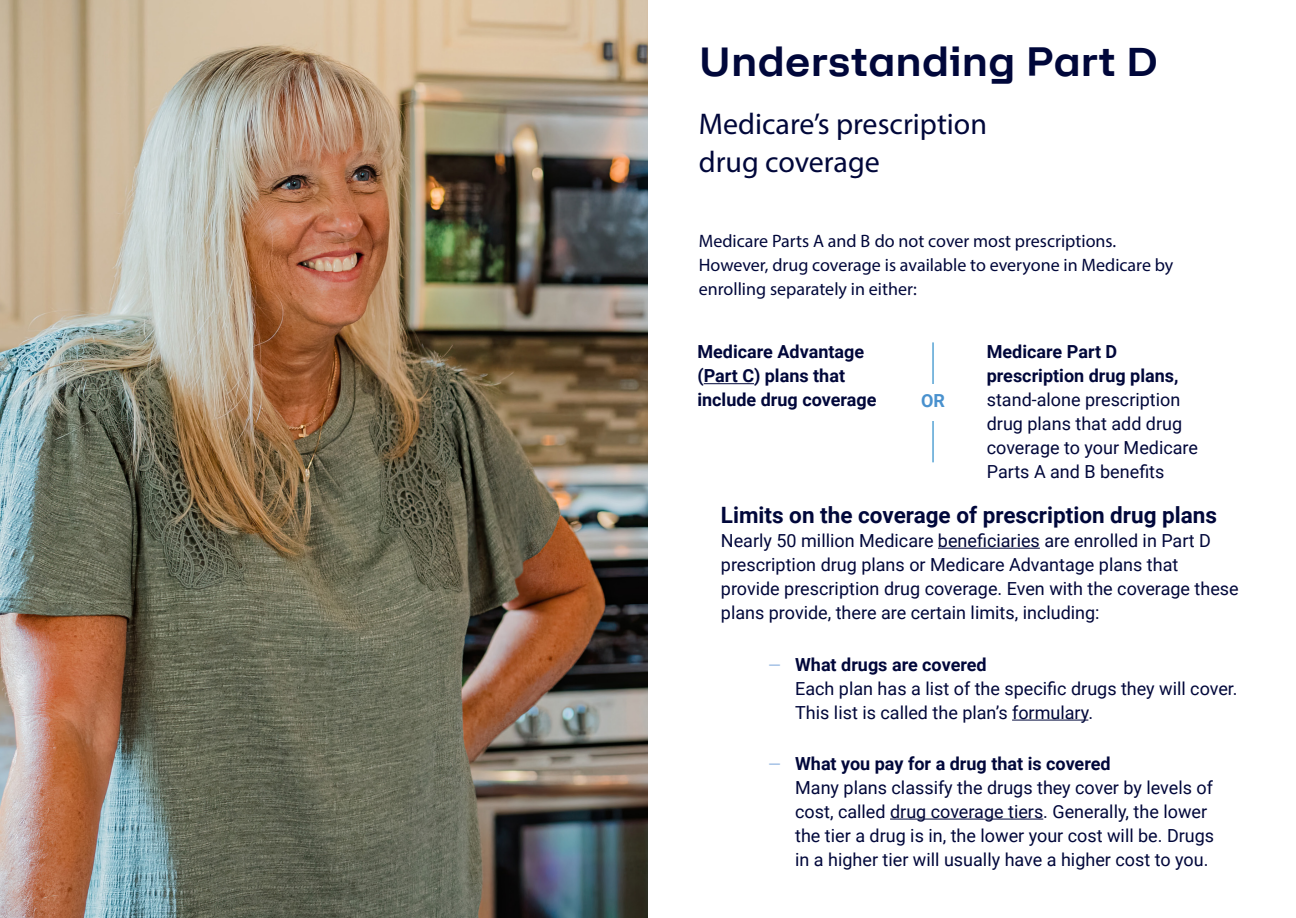
<style>
.page{position:relative;width:1296px;height:918px;background:#fff}
.page>*{position:absolute;margin:0;border:0;box-sizing:border-box;transform-origin:0 0}
.t1{font:700 45px "F37 Lineca";color:#00073a}
.t2{font:30px/37.5px "Myriad Pro";color:#00073a}
.t3{font:700 22.5px "Roboto";color:#00073a}
.t4{font:18px/24px "Roboto";color:#00073a}
.t5{font:18px/24px "Myriad Pro";color:#00073a}
.t6{font:700 18px/24px "Roboto";color:#00073a}
.t7{font:700 18px "Roboto";color:#4991ce}
.s1{font-size:16.5px;color:#95b7e1}
.s2{font-weight:700}
</style>
<div class="page">
<hr style="left:704px;top:383px;width:50px;height:1px;background:#00073a">
<hr style="left:933px;top:342px;width:1px;height:120px;background:#0074be">
<div style="left:915px;top:384px;width:36px;height:36px;background:#fff"></div>
<hr style="left:938px;top:548px;width:102px;height:1px;background:#00073a">
<hr style="left:1012px;top:720px;width:76px;height:1px;background:#00073a">
<hr style="left:890px;top:819px;width:153px;height:1px;background:#00073a">
<img style="left:0;top:0;width:648px;height:918px">
<h1 class="t1" style="left:699px;top:27px;width:461px">Understanding Part D</h1>
<h2 class="t2" style="left:699px;top:105px;width:290px">Medicare’s prescription drug coverage</h2>
<p class="t5" style="left:699px;top:229px;width:476px">Medicare Parts A and B do not cover most prescriptions.<br>However, drug coverage is available to everyone in Medicare by enrolling separately in either:</p>
<p class="t6" style="left:697px;top:339px;width:181px">Medicare Advantage (Part C) plans that include drug coverage</p>
<p class="t7" style="left:921px;top:388px;width:25px">OR</p>
<p class="t6" style="left:987px;top:339px;width:193px">Medicare Part D prescription drug plans,</p>
<p class="t4" style="left:987px;top:387px;width:213px">stand-alone prescription drug plans that add drug coverage to your Medicare<br>Parts A and B benefits</p>
<p class="t3" style="left:721px;top:499px;width:498px">Limits on the coverage of prescription drug plans</p>
<p class="t4" style="left:721px;top:528px;width:519px">Nearly 50 million Medicare beneficiaries are enrolled in Part D prescription drug plans or Medicare Advantage plans that provide prescription drug coverage. Even with the coverage these plans provide, there are certain limits, including:</p>
<p class="t4" style="left:795px;top:652px;width:444px;text-indent:-27px"><span class="s1">—</span> <span class="s2">What drugs are covered<br></span>Each plan has a list of the specific drugs they will cover.<br>This list is called the plan’s formulary.</p>
<p class="t4" style="left:795px;top:751px;width:421px;text-indent:-27px"><span class="s1">—</span> <span class="s2">What you pay for a drug that is covered<br></span>Many plans classify the drugs they cover by levels of cost, called drug coverage tiers. Generally, the lower the tier a drug is in, the lower your cost will be. Drugs in a higher tier will usually have a higher cost to you.</p>
</div>
